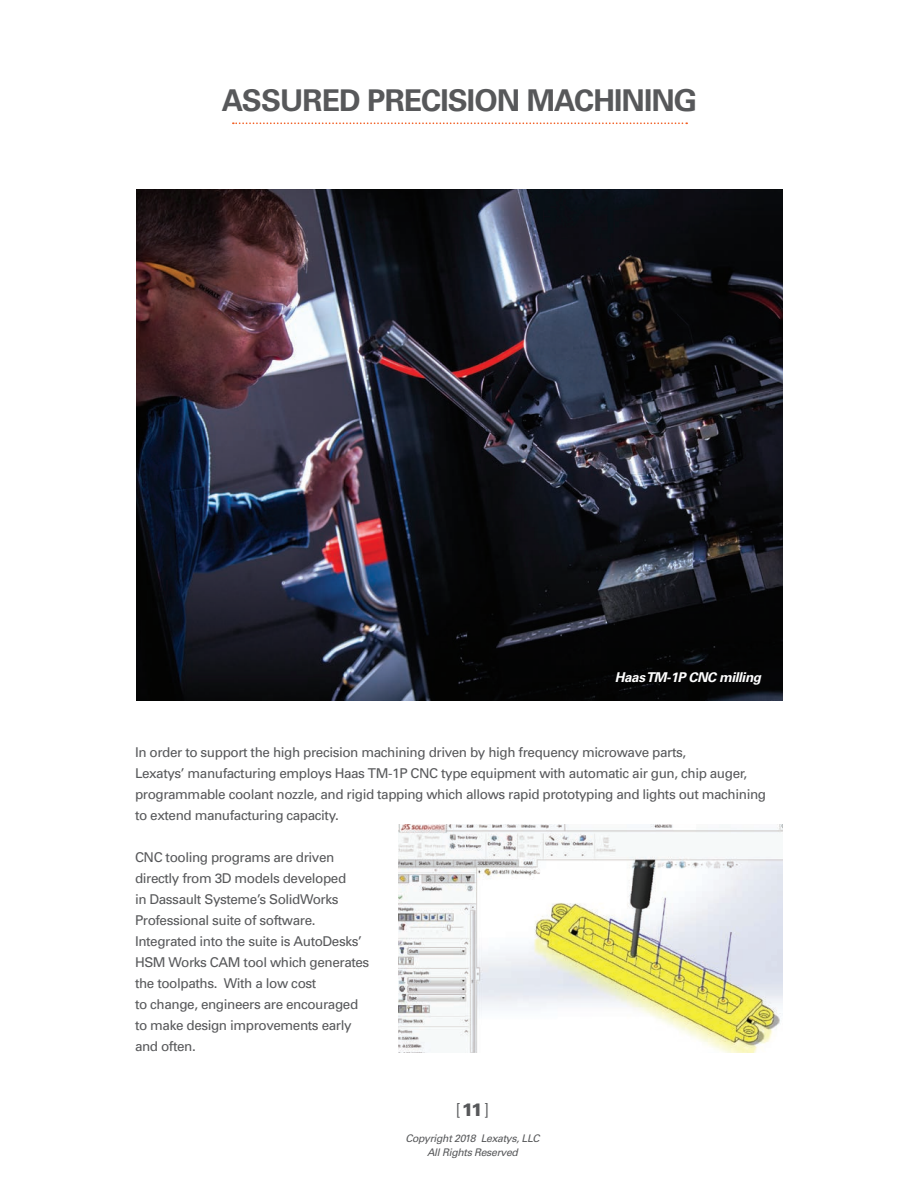
<style>
.page{position:relative;width:918px;height:1188px;background:#fff}
.page>*{position:absolute;margin:0;border:0;box-sizing:border-box;transform-origin:0 0}
.t1{font:700 30px "Univers CE";letter-spacing:-.03em;color:#57585a}
.t2{font:300 18px "Univers";color:#57585a}
.t3{font:13.5px/21px "Univers";letter-spacing:-.03em;color:#57585a}
.t4{font:italic 700 13.5px "Univers CE";letter-spacing:-.03em;color:#fff}
.t5{font:italic 10.5px/13.5px "Univers CE";letter-spacing:-.03em;color:#57585a;text-align:center}
.s1{font-weight:900}
</style>
<div class="page">
<svg style="left:233px;top:122px;width:454px;height:2px"></svg>
<img style="left:137px;top:189px;width:646px;height:512px">
<img style="left:398px;top:825px;width:385px;height:228px">
<h1 class="t1" style="left:222px;top:82px;width:477px">ASSURED PRECISION MACHINING</h1>
<p class="t4" style="left:615px;top:669px;width:148px">Haas TM-1P CNC milling</p>
<p class="t3" style="left:135px;top:742px;width:633px">In order to support the high precision machining driven by high frequency microwave parts,<br>Lexatys’ manufacturing employs Haas TM-1P CNC type equipment with automatic air gun, chip auger, programmable coolant nozzle, and rigid tapping which allows rapid prototyping and lights out machining to extend manufacturing capacity.</p>
<p class="t3" style="left:135px;top:847px;width:236px">CNC tooling programs are driven directly from 3D models developed<br>in Dassault Systeme’s SolidWorks<br>Professional suite of software.<br>Integrated into the suite is AutoDesks’<br>HSM Works CAM tool which generates the toolpaths. With a low cost<br>to change, engineers are encouraged to make design improvements early and often.</p>
<h2 class="t2" style="left:456px;top:1099px;width:35px">[<span class="s1">11</span>]</h2>
<p class="t5" style="left:405px;top:1132px;width:136px">Copyright 2018 Lexatys, LLC<br>All Rights Reserved</p>
</div>
